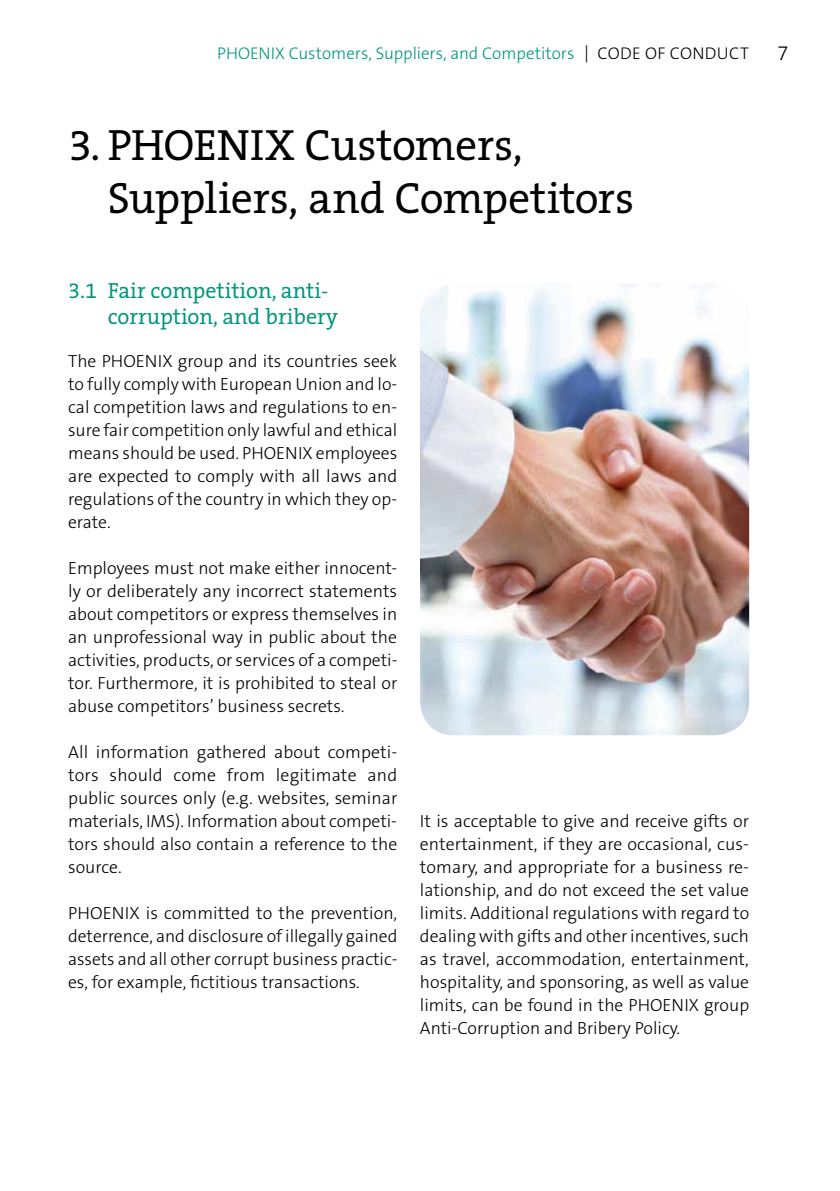
<style>
.page{position:relative;width:840px;height:1191px;background:#fff}
.page>*{position:absolute;margin:0;border:0;box-sizing:border-box;transform-origin:0 0}
.t1{font:44px/52.8px "The Serif Office";letter-spacing:-.01em;color:#000}
.t2{font:22px/26.4px "The Serif Office";color:#00967f}
.t3{font:300 20px "The Sans Os F";color:#000}
.t4{font:300 17.6px/23px "The Sans Os F";color:#000;text-align:justify}
.t5{font:300 17px "The Sans Os F";letter-spacing:.005em;color:#00967f}
.s1{color:#000}
</style>
<div class="page">
<img style="left:420px;top:284px;width:328px;height:451px">
<p class="t5" style="left:217px;top:42px;width:32px">PHOEN</p>
<p class="t5" style="left:270px;top:42px;width:479px">IX Customers, Suppliers, and Competitors <span class="s1">↕Code of Conduct</span></p>
<p class="t3" style="left:777px;top:40px;width:12px">7</p>
<h1 class="t1" style="left:108px;top:118px;width:527px;text-indent:-40px">3. PHOENIX Customers,<br>Suppliers, and Competitors</h1>
<p class="t2" style="left:108px;top:277px;width:232px;text-indent:-40px">3.1 Fair competition, anti&shy;corruption, and bribery</p>
<p class="t4" style="left:68px;top:350px;width:67px">The PHOEN</p>
<p class="t4" style="left:68px;top:350px;width:330px;text-indent:90px">IX group and its countries seek to fully comply with European U nion and lo&shy;cal competition laws and regulations to en&shy;sure fair competition only lawful and ethical means should be used. PHOEN</p>
<p class="t4" style="left:68px;top:442px;width:330px;text-indent:230px">IX employees are expected to comply with all laws and regulations of the country in which they op&shy;erate.</p>
<p class="t4" style="left:68px;top:557px;width:330px">E mployees must not make either innocent&shy;ly or deliberately any incorrect statements about competitors or express themselves in an unprofessional way in public about the activities, products, or services of a competi&shy;tor. Furthermore, it is prohibited to steal or abuse competitors’ business secrets.</p>
<p class="t4" style="left:68px;top:741px;width:330px">All information gathered about competi&shy;tors should come from legitimate and public sources only (e.g. websites, seminar materials, IMS). Information about competi&shy;tors should also contain a reference to the source.</p>
<p class="t4" style="left:68px;top:902px;width:34px">PHOEN</p>
<p class="t4" style="left:68px;top:902px;width:330px;text-indent:57px">IX is committed to the prevention, deterrence, and disclosure of illegally gained assets and all other corrupt business practic&shy;es, for example, fictitious transactions.</p>
<p class="t4" style="left:420px;top:810px;width:330px">It is acceptable to give and receive gifts or entertainment, if they are occasional, cus&shy;tomary, and appropriate for a business re&shy;lationship, and do not exceed the set value limits. Additional regulations with regard to dealing with gifts and other incentives, such as travel, accommodation, entertainment, hospitality, and sponsoring, as well as value limits, can be found in the PHOEN</p>
<p class="t4" style="left:684px;top:994px;width:66px">IX group</p>
<p class="t4" style="left:420px;top:1017px;width:261px">Anti-Corruption and Bribery Policy.</p>
</div>
